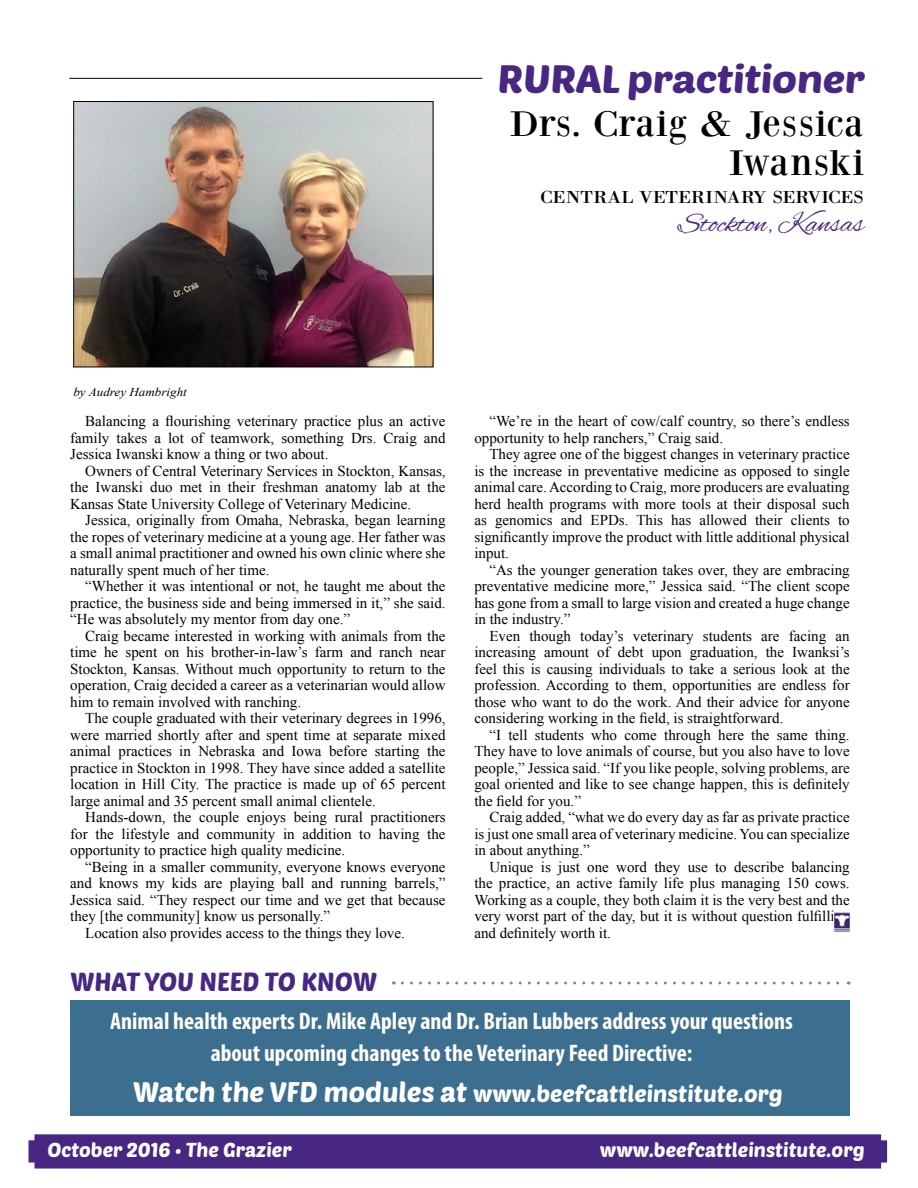
<style>
.page{position:relative;width:918px;height:1188px;background:#fff}
.page>*{position:absolute;margin:0;border:0;box-sizing:border-box;transform-origin:0 0}
.t1{font:38.55px "Poetsen One";letter-spacing:-.01em;color:#482783;scale:1.09 1}
.t2{font:36.9px/39px "Bodoni XT";letter-spacing:-.005em;color:#000;text-align:right;scale:1.09 1}
.t3{font:27.9px "Alex Brush";letter-spacing:-.01em;color:#482783;scale:1.09 1}
.t4{font:25.5px "Poetsen One";color:#482783}
.t5{font:700 condensed 24px/31.5px "Myriad Pro";color:#fff;text-align:center}
.t6{font:23.1px "Poetsen One";color:#fff}
.t7{font:19.65px "Poetsen One";color:#fff}
.t8{font:18px "Bodoni XT";letter-spacing:-.02em;color:#000;scale:1.09 1}
.t9{font:15px/16.5px "Times New Roman";color:#000;text-align:justify}
.t10{font:italic 12px "Times New Roman";color:#000;scale:1.09 1}
.s1{font-size:27.6px}
</style>
<div class="page">
<hr style="left:69px;top:78px;width:413px;height:1px;background:#000">
<img style="left:834px;top:913px;width:16px;height:19px">
<div style="left:28px;top:1134px;width:859px;height:35px;background:#482783"></div>
<img style="left:75px;top:103px;width:356px;height:262px">
<div style="left:73px;top:101px;width:360px;height:266px;border:1px solid #000"></div>
<div style="left:70px;top:1001px;width:780px;height:115px;background:#3b6e8f"></div>
<svg style="left:402px;top:982px;width:447px;height:3px"></svg>
<h1 class="t1" style="left:497px;top:54px;width:339px">RURAL practitioner</h1>
<h2 class="t2" style="left:510px;top:104px;width:327px">Drs. Craig &amp; Jessica<br>Iwanski</h2>
<h3 class="t3" style="left:678px;top:208px;width:172px">Stockton, Kansas</h3>
<p class="t8" style="left:540px;top:186px;width:299px">CENTRAL VETERINARY SERVICES</p>
<p class="t10" style="left:73px;top:383px;width:106px">by Audrey Hambright</p>
<p class="t9" style="left:70px;top:413px;width:377px;text-indent:15px">Balancing a flourishing veterinary practice plus an active family takes a lot of teamwork, something Drs. Craig and Jessica Iwanski know a thing or two about.</p>
<p class="t9" style="left:70px;top:462px;width:377px;text-indent:15px">Owners of Central Veterinary Services in Stockton, Kansas, the Iwanski duo met in their freshman anatomy lab at the Kansas State University College of Veterinary Medicine.</p>
<p class="t9" style="left:70px;top:512px;width:377px;text-indent:15px">Jessica, originally from Omaha, Nebraska, began learning the ropes of veterinary medicine at a young age. Her father was a small animal practitioner and owned his own clinic where she naturally spent much of her time.</p>
<p class="t9" style="left:70px;top:578px;width:377px;text-indent:15px">“Whether it was intentional or not, he taught me about the practice, the business side and being immersed in it,” she said. “He was absolutely my mentor from day one.”</p>
<p class="t9" style="left:70px;top:627px;width:377px;text-indent:15px">Craig became interested in working with animals from the time he spent on his brother-in-law’s farm and ranch near Stockton, Kansas. Without much opportunity to return to the operation, Craig decided a career as a veterinarian would allow him to remain involved with ranching.</p>
<p class="t9" style="left:70px;top:710px;width:377px;text-indent:15px">The couple graduated with their veterinary degrees in 1996, were married shortly after and spent time at separate mixed animal practices in Nebraska and Iowa before starting the practice in Stockton in 1998. They have since added a satellite location in Hill City. The practice is made up of 65 percent large animal and 35 percent small animal clientele.</p>
<p class="t9" style="left:70px;top:809px;width:377px;text-indent:15px">Hands-down, the couple enjoys being rural practitioners for the lifestyle and community in addition to having the opportunity to practice high quality medicine.</p>
<p class="t9" style="left:85px;top:858px;width:362px">“Being in a smaller community, everyone knows everyone</p>
<p class="t9" style="left:70px;top:875px;width:377px">and knows my kids are playing ball and running barrels,”</p>
<p class="t9" style="left:70px;top:891px;width:377px">Jessica said. “They respect our time and we get that because</p>
<p class="t9" style="left:70px;top:908px;width:261px">they [the community] know us personally.”</p>
<p class="t9" style="left:85px;top:924px;width:321px">Location also provides access to the things they love.</p>
<h3 class="t4" style="left:70px;top:965px;width:308px">WHAT YOU NEED TO KNOW</h3>
<p class="t9" style="left:474px;top:413px;width:377px;text-indent:15px">“We’re in the heart of cow/calf country, so there’s endless opportunity to help ranchers,” Craig said.</p>
<p class="t9" style="left:474px;top:446px;width:377px;text-indent:15px">They agree one of the biggest changes in veterinary practice is the increase in preventative medicine as opposed to single animal care. According to Craig, more producers are evaluating herd health programs with more tools at their disposal such as genomics and EPDs. This has allowed their clients to significantly improve the product with little additional physical input.</p>
<p class="t9" style="left:474px;top:561px;width:377px;text-indent:15px">“As the younger generation takes over, they are embracing preventative medicine more,” Jessica said. “The client scope has gone from a small to large vision and created a huge change in the industry.”</p>
<p class="t9" style="left:474px;top:627px;width:377px;text-indent:15px">Even though today’s veterinary students are facing an increasing amount of debt upon graduation, the Iwanksi’s feel this is causing individuals to take a serious look at the profession. According to them, opportunities are endless for those who want to do the work. And their advice for anyone considering working in the field, is straightforward.</p>
<p class="t9" style="left:474px;top:726px;width:377px;text-indent:15px">“I tell students who come through here the same thing.<br>They have to love animals of course, but you also have to love people,” Jessica said. “If you like people, solving problems, are goal oriented and like to see change happen, this is definitely the field for you.”</p>
<p class="t9" style="left:474px;top:809px;width:377px;text-indent:15px">Craig added, “what we do every day as far as private practice is just one small area of veterinary medicine. You can specialize in about anything.”</p>
<p class="t9" style="left:474px;top:858px;width:377px;text-indent:15px">Unique is just one word they use to describe balancing the practice, an active family life plus managing 150 cows.<br>Working as a couple, they both claim it is the very best and the very worst part of the day, but it is without question fulfilling and definitely worth it.</p>
<h3 class="t5" style="left:110px;top:1005px;width:684px">Animal health experts Dr. Mike Apley and Dr. Brian Lubbers address your questions about upcoming changes to the Veterinary Feed Directive:</h3>
<h3 class="t6" style="left:133px;top:1079px;width:652px"><span class="s1">Watch the VFD modules at</span> www.beefcattleinstitute.org</h3>
<h3 class="t7" style="left:47px;top:1138px;width:246px">October 2016 • The Grazier</h3>
<h3 class="t7" style="left:600px;top:1138px;width:266px">www.beefcattleinstitute.org</h3>
</div>
